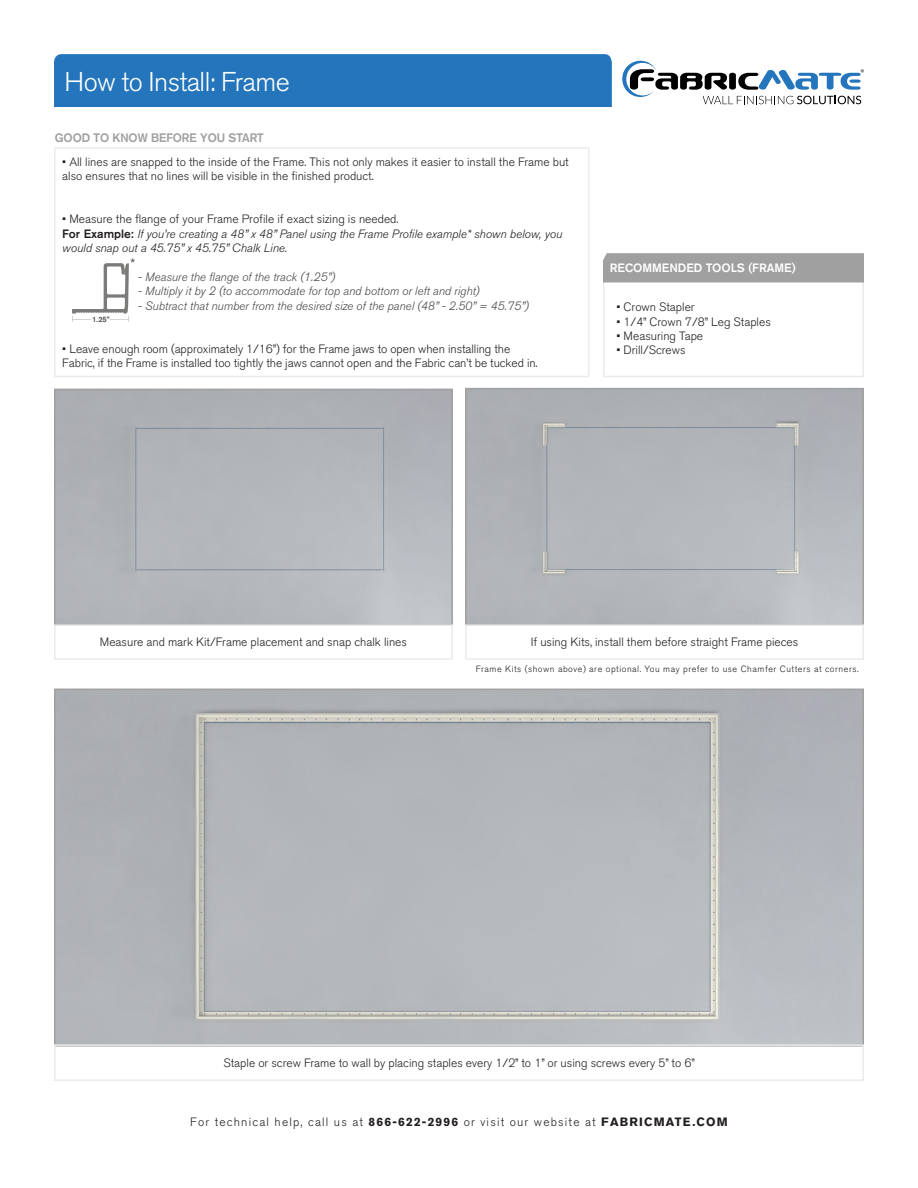
<style>
.page{position:relative;width:918px;height:1188px;background:#fff}
.page>*{position:absolute;margin:0;border:0;box-sizing:border-box;transform-origin:0 0}
.t1{font:300 27px "Akzidenz Grotesk BQ";letter-spacing:-.02em;color:#fff}
.t2{font:300 15px "Akzidenz Grotesk BQ";color:#494a4a}
.t3{font:300 12px/14.4px "Akzidenz Grotesk BQ";color:#231f20}
.t4{font:italic 300 12px/14.4px "Akzidenz Grotesk BQ";color:#231f20}
.t5{font:italic 300 12px "Akzidenz Grotesk BQ";color:#494a4a}
.t6{font:300 12px "Akzidenz Grotesk BQ";letter-spacing:.1em;color:#231f20}
.t7{font:700 12px "Akzidenz Grotesk";color:#a0a0a0}
.t8{font:500 12px "Akzidenz Grotesk BQ";color:#fff}
.t9{font:300 9px "Akzidenz Grotesk BQ";letter-spacing:.06em;color:#231f20}
.t10{font:700 7.5px "Akzidenz Grotesk";color:#494a4a}
.s1{font-style:normal}
.s2{font-weight:500;font-style:normal}
.s3{font-weight:700}
</style>
<div class="page">
<div style="left:54px;top:54px;width:558px;height:53px;background:#2475bb"></div>
<svg style="left:622px;top:61px;width:242px;height:43px"></svg>
<img style="left:57px;top:392px;width:393px;height:231px">
<div style="left:54px;top:389px;width:399px;height:237px;border:2px solid #a0a0a0"></div>
<img style="left:57px;top:692px;width:804px;height:352px">
<img style="left:468px;top:391px;width:393px;height:232px">
<div style="left:465px;top:388px;width:399px;height:238px;border:2px solid #a0a0a0"></div>
<div style="left:603px;top:280px;width:261px;height:97px;border:2px solid #ebebec"></div>
<div style="left:54px;top:147px;width:536px;height:230px;border:2px solid #ebebec"></div>
<div style="left:54px;top:624px;width:399px;height:36px;border:2px solid #ebebec"></div>
<div style="left:465px;top:624px;width:399px;height:36px;border:2px solid #ebebec"></div>
<div style="left:54px;top:1044px;width:810px;height:37px;border:2px solid #ebebec"></div>
<div style="left:603px;top:253px;width:261px;height:29px;background:#a0a0a0"></div>
<svg style="left:72px;top:263px;width:57px;height:58px"></svg>
<p class="t1" style="left:65px;top:67px;width:227px">How to Install: Frame</p>
<p class="t7" style="left:55px;top:130px;width:211px">GOOD TO KNOW BEFORE YOU START</p>
<p class="t3" style="left:62px;top:155px;width:508px">• All lines are snapped to the inside of the Frame. This not only makes it easier to install the Frame but also ensures that no lines will be visible in the finished product.</p>
<p class="t4" style="left:62px;top:212px;width:501px"><span class="s1">• Measure the flange of your Frame Profile if exact sizing is needed.<br></span><span class="s2">For Example:</span> If you’re creating a 48” x 48” Panel using the Frame Profile example* shown below, you would snap out a 45.75” x 45.75” Chalk Line.</p>
<p class="t5" style="left:138px;top:270px;width:199px">- Measure the flange of the track (1.25”)</p>
<p class="t5" style="left:138px;top:284px;width:343px">- Multiply it by 2 (to accommodate for top and bottom or left and right)</p>
<p class="t5" style="left:138px;top:299px;width:392px">- Subtract that number from the desired size of the panel (48” - 2.50” = 45.75”)</p>
<p class="t3" style="left:62px;top:342px;width:477px">• Leave enough room (approximately 1/16”) for the Frame jaws to open when installing the<br>Fabric, if the Frame is installed too tightly the jaws cannot open and the Fabric can’t be tucked in.</p>
<p class="t2" style="left:130px;top:256px;width:7px">*</p>
<p class="t10" style="left:92px;top:314px;width:19px">1.25”</p>
<p class="t8" style="left:610px;top:261px;width:187px">RECOMMENDED TOOLS (FRAME)</p>
<p class="t3" style="left:616px;top:300px;width:80px">• Crown Stapler</p>
<p class="t3" style="left:616px;top:315px;width:156px">• 1/4” Crown 7/8” Leg Staples</p>
<p class="t3" style="left:616px;top:329px;width:88px">• Measuring Tape</p>
<p class="t3" style="left:616px;top:343px;width:71px">• Drill/Screws</p>
<p class="t3" style="left:100px;top:635px;width:309px">Measure and mark Kit/Frame placement and snap chalk lines</p>
<p class="t3" style="left:531px;top:635px;width:269px">If using Kits, install them before straight Frame pieces</p>
<p class="t9" style="left:476px;top:664px;width:384px">Frame Kits (shown above) are optional. You may prefer to use Chamfer Cutters at corners.</p>
<p class="t3" style="left:224px;top:1056px;width:473px">Staple or screw Frame to wall by placing staples every 1/2” to 1” or using screws every 5” to 6”</p>
<p class="t6" style="left:190px;top:1116px;width:539px">For technical help, call us at <span class="s3">866-622-2996</span> or visit our website at <span class="s3">FABRICMATE.COM</span></p>
</div>
